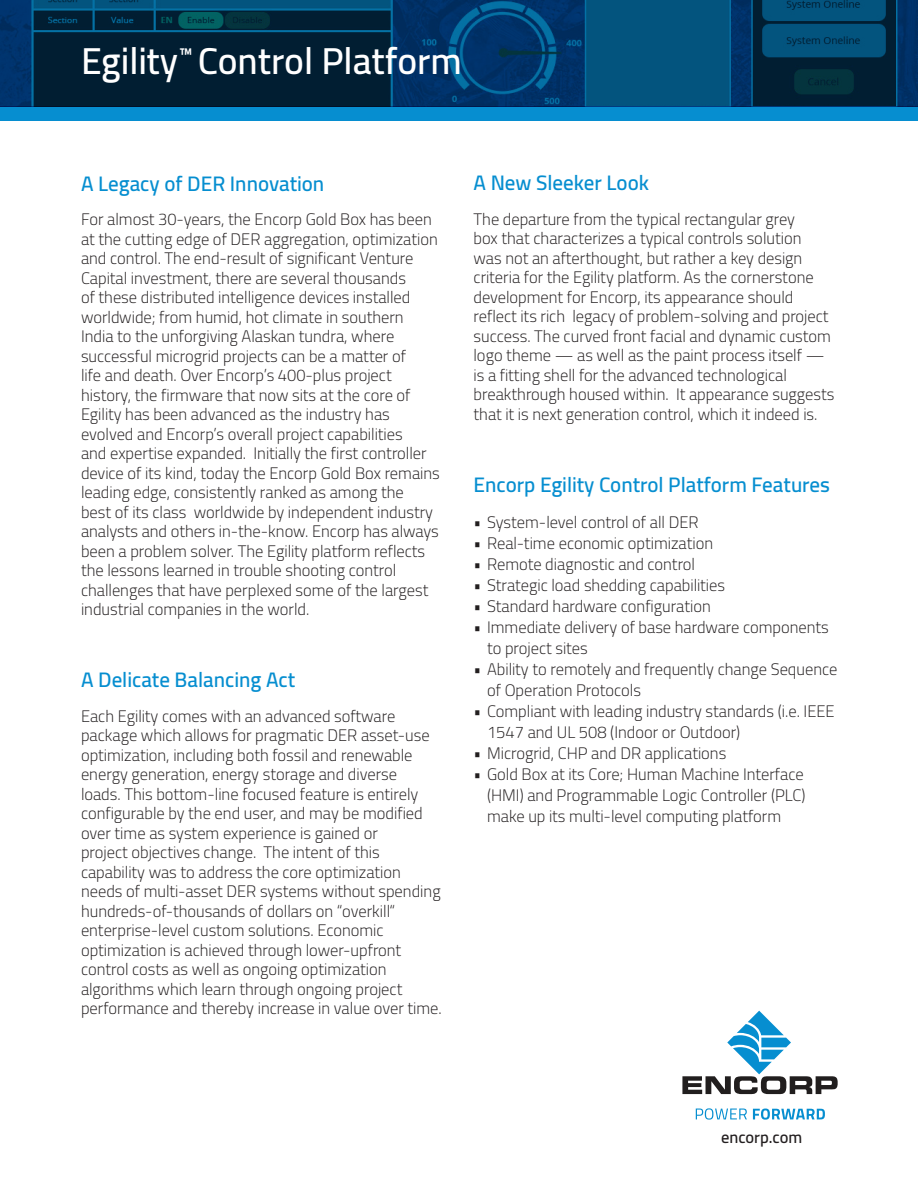
<style>
.page{position:relative;width:918px;height:1188px;background:#fff}
.page>*{position:absolute;margin:0;border:0;box-sizing:border-box;transform-origin:0 0}
.t1{font:600 37.5px "Cairo";color:#fff}
.t2{font:600 21px "Cairo";color:#068ed0}
.t3{font:300 16.5px/19.5px "Cairo";color:#231f20}
.t4{font:600 16.5px "Cairo";color:#231f20}
</style>
<div class="page">
<svg style="left:696px;top:1108px;width:129px;height:12px"></svg>
<svg style="left:682px;top:1011px;width:156px;height:83px"></svg>
<div style="left:0;top:106px;width:918px;height:15px;background:#068ed0"></div>
<svg style="left:0;top:0;width:918px;height:106px;background:#013559"></svg>
<p class="t1" style="left:81px;top:29px;width:382px">Egility<sup>™</sup> Control Platform</p>
<p class="t2" style="left:81px;top:165px;width:245px">A Legacy of DER Innovation</p>
<p class="t3" style="left:81px;top:209px;width:360px">For almost 30-years, the Encorp Gold Box has been at the cutting edge of DER aggregation, optimization and control. The end-result of significant Venture Capital investment, there are several thousands<br>of these distributed intelligence devices installed worldwide; from humid, hot climate in southern India to the unforgiving Alaskan tundra, where successful microgrid projects can be a matter of<br>life and death. Over Encorp’s 400-plus project history, the firmware that now sits at the core of Egility has been advanced as the industry has evolved and Encorp’s overall project capabilities<br>and expertise expanded. Initially the first controller device of its kind, today the Encorp Gold Box remains leading edge, consistently ranked as among the<br>best of its class worldwide by independent industry analysts and others in-the-know. Encorp has always been a problem solver. The Egility platform reflects the lessons learned in trouble shooting control challenges that have perplexed some of the largest industrial companies in the world.</p>
<p class="t2" style="left:81px;top:662px;width:216px">A Delicate Balancing Act</p>
<p class="t3" style="left:81px;top:706px;width:362px">Each Egility comes with an advanced software package which allows for pragmatic DER asset-use optimization, including both fossil and renewable energy generation, energy storage and diverse<br>loads. This bottom-line focused feature is entirely configurable by the end user, and may be modified over time as system experience is gained or<br>project objectives change. The intent of this capability was to address the core optimization needs of multi-asset DER systems without spending hundreds-of-thousands of dollars on “overkill“ enterprise-level custom solutions. Economic optimization is achieved through lower-upfront control costs as well as ongoing optimization algorithms which learn through ongoing project performance and thereby increase in value over time.</p>
<p class="t2" style="left:474px;top:165px;width:177px">A New Sleeker Look</p>
<p class="t3" style="left:474px;top:209px;width:362px">The departure from the typical rectangular grey<br>box that characterizes a typical controls solution<br>was not an afterthought, but rather a key design criteria for the Egility platform. As the cornerstone development for Encorp, its appearance should reflect its rich legacy of problem-solving and project success. The curved front facial and dynamic custom logo theme — as well as the paint process itself — is a fitting shell for the advanced technological breakthrough housed within. It appearance suggests that it is next generation control, which it indeed is.</p>
<p class="t2" style="left:474px;top:466px;width:358px">Encorp Egility Control Platform Features</p>
<p class="t3" style="left:474px;top:512px;width:227px">• System-level control of all DER</p>
<p class="t3" style="left:474px;top:533px;width:241px">• Real-time economic optimization</p>
<p class="t3" style="left:474px;top:554px;width:223px">• Remote diagnostic and control</p>
<p class="t3" style="left:474px;top:575px;width:253px">• Strategic load shedding capabilities</p>
<p class="t3" style="left:474px;top:596px;width:239px">• Standard hardware configuration</p>
<p class="t3" style="left:487px;top:616px;width:343px;line-height:21px;text-indent:-14px">• Immediate delivery of base hardware components to project sites</p>
<p class="t3" style="left:487px;top:658px;width:352px;line-height:21px;text-indent:-14px">• Ability to remotely and frequently change Sequence of Operation Protocols</p>
<p class="t3" style="left:487px;top:700px;width:349px;line-height:21px;text-indent:-14px">• Compliant with leading industry standards (i.e. IEEE<br>1547 and UL 508 (Indoor or Outdoor)</p>
<p class="t3" style="left:474px;top:743px;width:254px">• Microgrid, CHP and DR applications</p>
<p class="t3" style="left:487px;top:763px;width:320px;line-height:21px;text-align:justify;text-indent:-14px">• Gold Box at its Core; Human Machine Interface (HMI) and Programmable Logic Controller (PLC) make up its multi-level computing platform</p>
<p class="t4" style="left:721px;top:1123px;width:83px">encorp.com</p>
</div>
